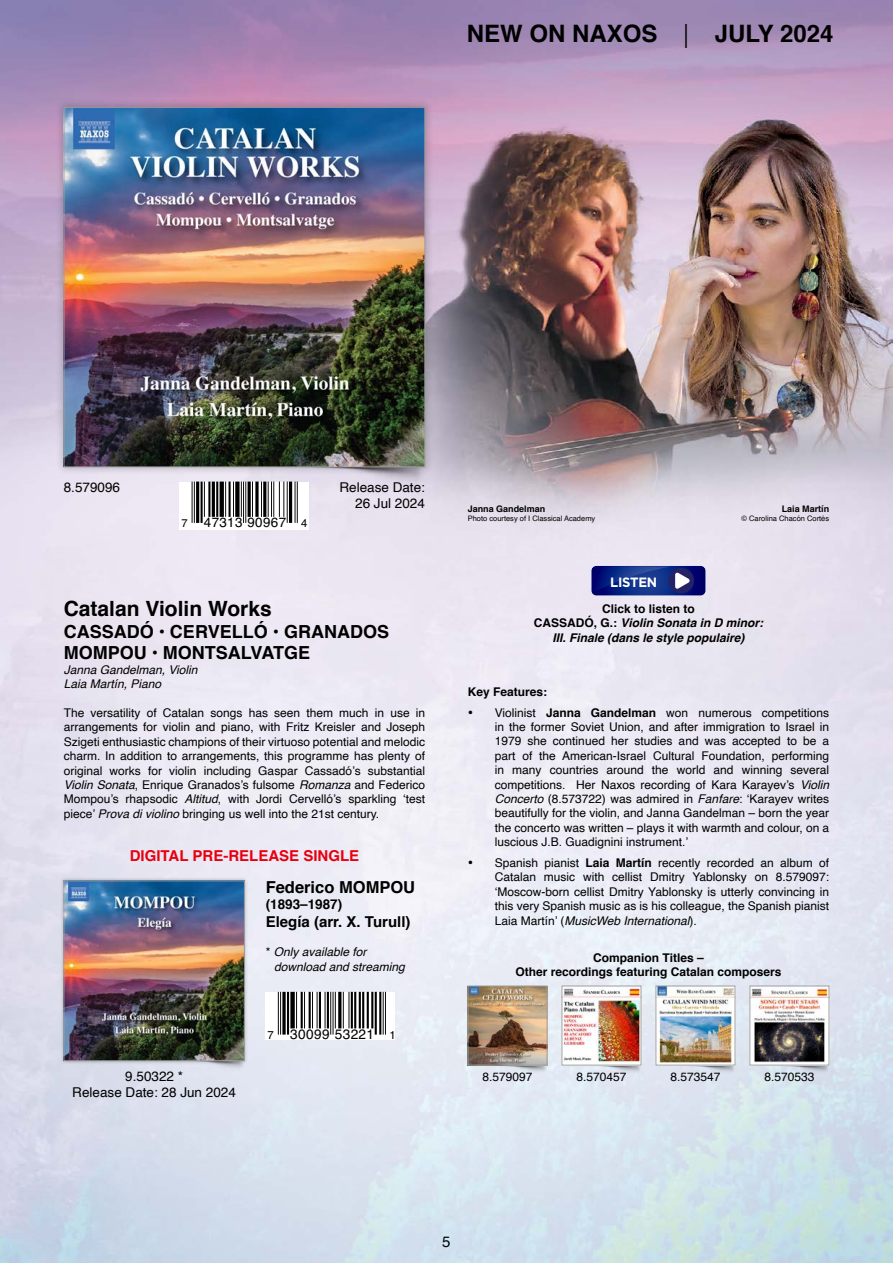
<style>
.page{position:relative;width:893px;height:1263px;background:#fff}
.page>*{position:absolute;margin:0;border:0;box-sizing:border-box;transform-origin:0 0}
.t1{font:700 24px "Helvetica";color:#000}
.t2{font:700 21px "Helvetica";color:#000}
.t3{font:700 18px/21.6px "Helvetica";color:#000}
.t4{font:700 16.5px "Helvetica";color:#000}
.t5{font:700 15px "Helvetica";color:#e7000f}
.t6{font:700 15px "Helvetica";color:#000}
.t7{font:15px "Helvetica";color:#000}
.t8{font:13.65px "Helvetica";letter-spacing:.025em;color:#000}
.t9{font:13.5px/16.2px "Helvetica";color:#000;text-align:right}
.t10{font:13.5px "Helvetica";letter-spacing:.025em;color:#000}
.t11{font:700 13.5px "Helvetica";color:#000}
.t12{font:700 13.5px "Gotham";letter-spacing:-.02em;color:#fff}
.t13{font:12px/14.4px "Helvetica";color:#000;text-align:justify}
.t14{font:italic 700 12px/14.4px "Helvetica";color:#000;text-align:center}
.t15{font:italic 12px/14.4px "Helvetica";color:#000}
.t16{font:700 12px/14.4px "Helvetica";color:#000;text-align:center}
.t17{font:700 9px "Helvetica";color:#000}
.t18{font:7.5px "Helvetica";color:#000}
.s1{font-weight:300}
.s2{font-size:11.25px}
.s3{font-style:italic}
.s4{font-style:normal}
.s5{font-size:11.4px}
.s6{font-weight:700}
</style>
<div class="page">
<img style="left:0;top:0;width:893px;height:1263px">
<img style="left:248px;top:476px;width:177px;height:12px">
<div style="left:55px;top:99px;width:379px;height:377px;background:#000;opacity:.2"></div>
<img style="left:66px;top:109px;width:357px;height:356px">
<div style="left:64px;top:107px;width:361px;height:360px;border:1px solid #9d9e9e"></div>
<svg style="left:180px;top:482px;width:129px;height:47px"></svg>
<hr style="left:297px;top:482px;width:1px;height:41px;background:#000">
<hr style="left:295px;top:482px;width:1px;height:41px;background:#000">
<hr style="left:289px;top:482px;width:3px;height:41px;background:#000">
<hr style="left:287px;top:482px;width:1px;height:41px;background:#000">
<hr style="left:283px;top:482px;width:1px;height:35px;background:#000">
<hr style="left:279px;top:482px;width:1px;height:35px;background:#000">
<hr style="left:273px;top:482px;width:1px;height:35px;background:#000">
<hr style="left:271px;top:482px;width:1px;height:35px;background:#000">
<hr style="left:268px;top:482px;width:1px;height:35px;background:#000">
<hr style="left:263px;top:482px;width:3px;height:35px;background:#000">
<hr style="left:261px;top:482px;width:1px;height:35px;background:#000">
<svg style="left:255px;top:482px;width:4px;height:35px"></svg>
<hr style="left:252px;top:482px;width:1px;height:35px;background:#000">
<hr style="left:248px;top:482px;width:3px;height:35px;background:#000">
<hr style="left:245px;top:482px;width:1px;height:41px;background:#000">
<hr style="left:243px;top:482px;width:1px;height:41px;background:#000">
<hr style="left:241px;top:482px;width:1px;height:35px;background:#000">
<div style="left:235px;top:482px;width:5px;height:35px;background:#000"></div>
<hr style="left:233px;top:482px;width:1px;height:35px;background:#000">
<hr style="left:229px;top:482px;width:2px;height:35px;background:#000">
<hr style="left:225px;top:482px;width:1px;height:35px;background:#000">
<svg style="left:220px;top:482px;width:4px;height:35px"></svg>
<hr style="left:216px;top:482px;width:2px;height:35px;background:#000">
<hr style="left:212px;top:482px;width:3px;height:35px;background:#000">
<hr style="left:208px;top:482px;width:2px;height:35px;background:#000">
<hr style="left:204px;top:482px;width:1px;height:35px;background:#000">
<hr style="left:201px;top:482px;width:2px;height:41px;background:#000">
<hr style="left:196px;top:482px;width:3px;height:41px;background:#000">
<hr style="left:194px;top:482px;width:1px;height:41px;background:#000">
<hr style="left:192px;top:482px;width:1px;height:41px;background:#000">
<img style="left:484px;top:1065px;width:63px;height:10px">
<img style="left:470px;top:988px;width:75px;height:75px">
<div style="left:468px;top:986px;width:79px;height:79px;border:1px solid #9d9e9e"></div>
<img style="left:578px;top:1065px;width:63px;height:10px">
<img style="left:564px;top:988px;width:75px;height:75px">
<div style="left:562px;top:986px;width:79px;height:79px;border:1px solid #9d9e9e"></div>
<img style="left:672px;top:1065px;width:63px;height:10px">
<img style="left:658px;top:988px;width:75px;height:75px">
<div style="left:656px;top:986px;width:79px;height:79px;border:1px solid #9d9e9e"></div>
<img style="left:766px;top:1065px;width:63px;height:10px">
<img style="left:752px;top:988px;width:75px;height:75px">
<div style="left:750px;top:986px;width:79px;height:79px;border:1px solid #9d9e9e"></div>
<svg style="left:591px;top:566px;width:114px;height:29px"></svg>
<img style="left:156px;top:1064px;width:88px;height:7px">
<div style="left:60px;top:877px;width:188px;height:187px;background:#000;opacity:.2"></div>
<img style="left:66px;top:883px;width:176px;height:176px">
<div style="left:64px;top:881px;width:180px;height:180px;border:1px solid #9d9e9e"></div>
<svg style="left:266px;top:992px;width:129px;height:48px"></svg>
<hr style="left:385px;top:992px;width:1px;height:42px;background:#000">
<hr style="left:383px;top:992px;width:1px;height:42px;background:#000">
<hr style="left:379px;top:992px;width:2px;height:42px;background:#000">
<hr style="left:375px;top:992px;width:2px;height:42px;background:#000">
<hr style="left:371px;top:992px;width:2px;height:36px;background:#000">
<hr style="left:367px;top:992px;width:2px;height:36px;background:#000">
<hr style="left:362px;top:992px;width:2px;height:36px;background:#000">
<hr style="left:359px;top:992px;width:2px;height:36px;background:#000">
<hr style="left:354px;top:992px;width:2px;height:36px;background:#000">
<hr style="left:351px;top:992px;width:2px;height:36px;background:#000">
<hr style="left:348px;top:992px;width:1px;height:36px;background:#000">
<hr style="left:343px;top:992px;width:1px;height:36px;background:#000">
<hr style="left:338px;top:992px;width:3px;height:36px;background:#000">
<hr style="left:335px;top:992px;width:1px;height:36px;background:#000">
<hr style="left:333px;top:992px;width:1px;height:42px;background:#000">
<hr style="left:330px;top:992px;width:1px;height:42px;background:#000">
<hr style="left:327px;top:992px;width:2px;height:36px;background:#000">
<hr style="left:325px;top:992px;width:1px;height:36px;background:#000">
<hr style="left:319px;top:992px;width:2px;height:36px;background:#000">
<hr style="left:317px;top:992px;width:1px;height:36px;background:#000">
<hr style="left:312px;top:992px;width:1px;height:36px;background:#000">
<hr style="left:309px;top:992px;width:2px;height:36px;background:#000">
<hr style="left:304px;top:992px;width:1px;height:36px;background:#000">
<hr style="left:301px;top:992px;width:2px;height:36px;background:#000">
<hr style="left:296px;top:992px;width:1px;height:36px;background:#000">
<div style="left:290px;top:992px;width:5px;height:36px;background:#000"></div>
<hr style="left:287px;top:992px;width:2px;height:42px;background:#000">
<svg style="left:282px;top:992px;width:4px;height:42px"></svg>
<hr style="left:280px;top:992px;width:1px;height:42px;background:#000">
<hr style="left:278px;top:992px;width:1px;height:42px;background:#000">
<h1 class="t1" style="left:467px;top:14px;width:368px">NEW ON NAXOS <span class="s1">|</span> JULY 2024</h1>
<p class="t9" style="left:64px;top:479px;width:58px">8.579096</p>
<p class="t9" style="left:339px;top:479px;width:87px">Release Date:<br>26 Jul 2024</p>
<p class="t10" style="left:181px;top:512px;width:127px"><span class="s2">7</span> 47313 90967 <span class="s2">4</span></p>
<h2 class="t2" style="left:64px;top:592px;width:210px">Catalan Violin Works</h2>
<h3 class="t3" style="left:64px;top:621px;width:327px">CASSADÓ • CERVELLÓ • GRANADOS<br>MOMPOU • MONTSALVATGE</h3>
<p class="t15" style="left:64px;top:663px;width:135px">Janna Gandelman, Violin<br>Laia Martín, Piano</p>
<p class="t13" style="left:64px;top:706px;width:363px">The versatility of Catalan songs has seen them much in use in arrangements for violin and piano, with Fritz Kreisler and Joseph Szigeti enthusiastic champions of their virtuoso potential and melodic charm. In addition to arrangements, this programme has plenty of original works for violin including Gaspar Cassadó’s substantial <span class="s3">Violin Sonata</span>, Enrique Granados’s fulsome <span class="s3">Romanza</span> and Federico Mompou’s rhapsodic <span class="s3">Altitud</span>, with Jordi Cervelló’s sparkling ‘test piece’ <span class="s3">Prova di violino</span> bringing us well into the 21st century.</p>
<p class="t5" style="left:130px;top:844px;width:231px">DIGITAL PRE-RELEASE SINGLE</p>
<h3 class="t4" style="left:266px;top:874px;width:151px">Federico MOMPOU</h3>
<p class="t11" style="left:266px;top:894px;width:78px">(1893–1987)</p>
<p class="t6" style="left:266px;top:910px;width:146px">Elegía (arr. X. Turull)</p>
<p class="t15" style="left:274px;top:945px;width:132px;text-indent:-9px"><span class="s4">*</span> Only available for download and streaming</p>
<p class="t9" style="left:72px;top:1069px;width:165px;text-align:center">9.50322 *<br>Release Date: 28 Jun 2024</p>
<p class="t8" style="left:268px;top:1024px;width:130px"><span class="s5">7</span> 30099 53221 <span class="s5">1</span></p>
<p class="t17" style="left:468px;top:501px;width:79px">Janna Gandelman</p>
<p class="t18" style="left:468px;top:512px;width:129px">Photo courtesy of I Classical Academy</p>
<p class="t12" style="left:610px;top:573px;width:48px">LISTEN</p>
<p class="t17" style="left:782px;top:501px;width:49px">Laia Martín</p>
<p class="t18" style="left:741px;top:512px;width:89px">© Carolina Chacón Cortés</p>
<p class="t14" style="left:534px;top:602px;width:231px"><span class="s4">Click to listen to<br>CASSADÓ, G.:</span> Violin Sonata in D minor:<br>III. Finale (dans le style populaire)</p>
<p class="t16" style="left:468px;top:684px;width:81px">Key Features:</p>
<p class="t13" style="left:495px;top:705px;width:336px;text-indent:-27px">• Violinist <span class="s6">Janna Gandelman</span> won numerous competitions in the former Soviet Union, and after immigration to Israel in 1979 she continued her studies and was accepted to be a part of the American-Israel Cultural Foundation, performing in many countries around the world and winning several competitions. Her Naxos recording of Kara Karayev’s <span class="s3">Violin Concerto</span> (8.573722) was admired in <span class="s3">Fanfare</span>: ‘Karayev writes beautifully for the violin, and Janna Gandelman – born the year the concerto was written – plays it with warmth and colour, on a luscious J.B. Guadignini instrument.’</p>
<p class="t13" style="left:495px;top:856px;width:336px;text-indent:-27px">• Spanish pianist <span class="s6">Laia Martín</span> recently recorded an album of Catalan music with cellist Dmitry Yablonsky on 8.579097: ‘Moscow-born cellist Dmitry Yablonsky is utterly convincing in this very Spanish music as is his colleague, the Spanish pianist Laia Martín’ (<span class="s3">MusicWeb International</span>).</p>
<p class="t16" style="left:515px;top:950px;width:268px">Companion Titles –<br>Other recordings featuring Catalan composers</p>
<p class="t13" style="left:482px;top:1070px;width:52px">8.579097</p>
<p class="t13" style="left:576px;top:1070px;width:52px">8.570457</p>
<p class="t13" style="left:670px;top:1070px;width:52px">8.573547</p>
<p class="t13" style="left:764px;top:1070px;width:52px">8.570533</p>
<p class="t7" style="left:442px;top:1230px;width:10px">5</p>
</div>
